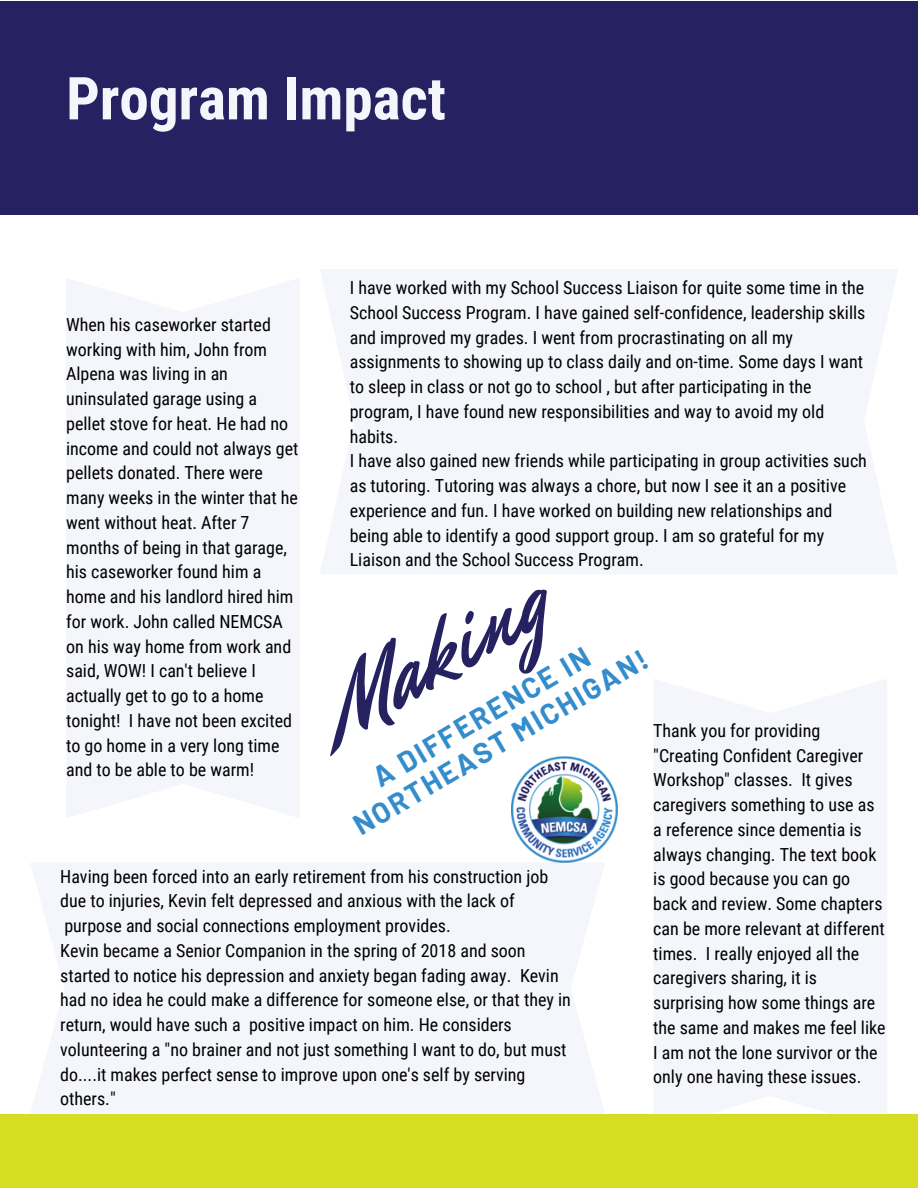
<style>
.page{position:relative;width:918px;height:1188px;background:#fff}
.page>*{position:absolute;margin:0;border:0;box-sizing:border-box;transform-origin:0 0}
.t1{font:96px "Mr Dafoe";color:#262261}
.t2{font:700 59.25px "Roboto Condensed";color:#f4f6fc}
.t3{font:700 28.5px "Barlow";color:#338ccb}
.t4{font:18px/24.8px "Roboto Condensed";color:#000}
</style>
<div class="page">
<div style="left:1px;top:1px;width:917px;height:214px;background:#262261"></div>
<div style="left:67px;top:278px;width:233px;height:540px;background:#f4f6fc"></div>
<div style="left:31px;top:863px;width:574px;height:251px;background:#f4f6fc"></div>
<div style="left:654px;top:679px;width:233px;height:435px;background:#f4f6fc"></div>
<div style="left:320px;top:269px;width:578px;height:305px;background:#f4f6fc"></div>
<img style="left:512px;top:757px;width:106px;height:105px">
<div style="left:0;top:1114px;width:918px;height:74px;background:#d6de23"></div>
<p class="t2" style="left:66px;top:64px;width:381px">Program Impact</p>
<p class="t4" style="left:350px;top:275px;width:517px">I have worked with my School Success Liaison for quite some time in the School Success Program. I have gained self-confidence, leadership skills and improved my grades. I went from procrastinating on all my assignments to showing up to class daily and on-time. Some days I want to sleep in class or not go to school , but after participating in the program, I have found new responsibilities and way to avoid my old habits.</p>
<p class="t4" style="left:350px;top:449px;width:519px">I have also gained new friends while participating in group activities such as tutoring. Tutoring was always a chore, but now I see it an a positive experience and fun. I have worked on building new relationships and being able to identify a good support group. I am so grateful for my Liaison and the School Success Program.</p>
<p class="t4" style="left:66px;top:312px;width:234px">When his caseworker started working with him, John from<br>Alpena was living in an uninsulated garage using a pellet stove for heat. He had no income and could not always get pellets donated. There were many weeks in the winter that he went without heat. After 7 months of being in that garage, his caseworker found him a home and his landlord hired him for work. John called NEMCSA on his way home from work and said, WOW! I can't believe I actually get to go to a home tonight! I have not been excited to go home in a very long time and to be able to be warm!</p>
<p class="t1" style="left:297px;top:657px;width:244px;rotate:-30deg">Making</p>
<p class="t3" style="left:366px;top:763px;width:248px;rotate:-30deg">A DIFFERENCE IN</p>
<p class="t3" style="left:346px;top:810px;width:338px;rotate:-30deg">NORTHEAST MICHIGAN!</p>
<p class="t4" style="left:653px;top:718px;width:234px">Thank you for providing "Creating Confident Caregiver<br>Workshop" classes. It gives caregivers something to use as a reference since dementia is always changing. The text book is good because you can go back and review. Some chapters can be more relevant at different times. I really enjoyed all the caregivers sharing, it is surprising how some things are the same and makes me feel like<br>I am not the lone survivor or the only one having these issues.</p>
<p class="t4" style="left:60px;top:864px;width:490px">Having been forced into an early retirement from his construction job due to injuries, Kevin felt depressed and anxious with the lack of purpose and social connections employment provides.</p>
<p class="t4" style="left:60px;top:938px;width:512px">Kevin became a Senior Companion in the spring of 2018 and soon started to notice his depression and anxiety began fading away. Kevin had no idea he could make a difference for someone else, or that they in return, would have such a positive impact on him. He considers volunteering a "no brainer and not just something I want to do, but must do....it makes perfect sense to improve upon one's self by serving others."</p>
</div>
